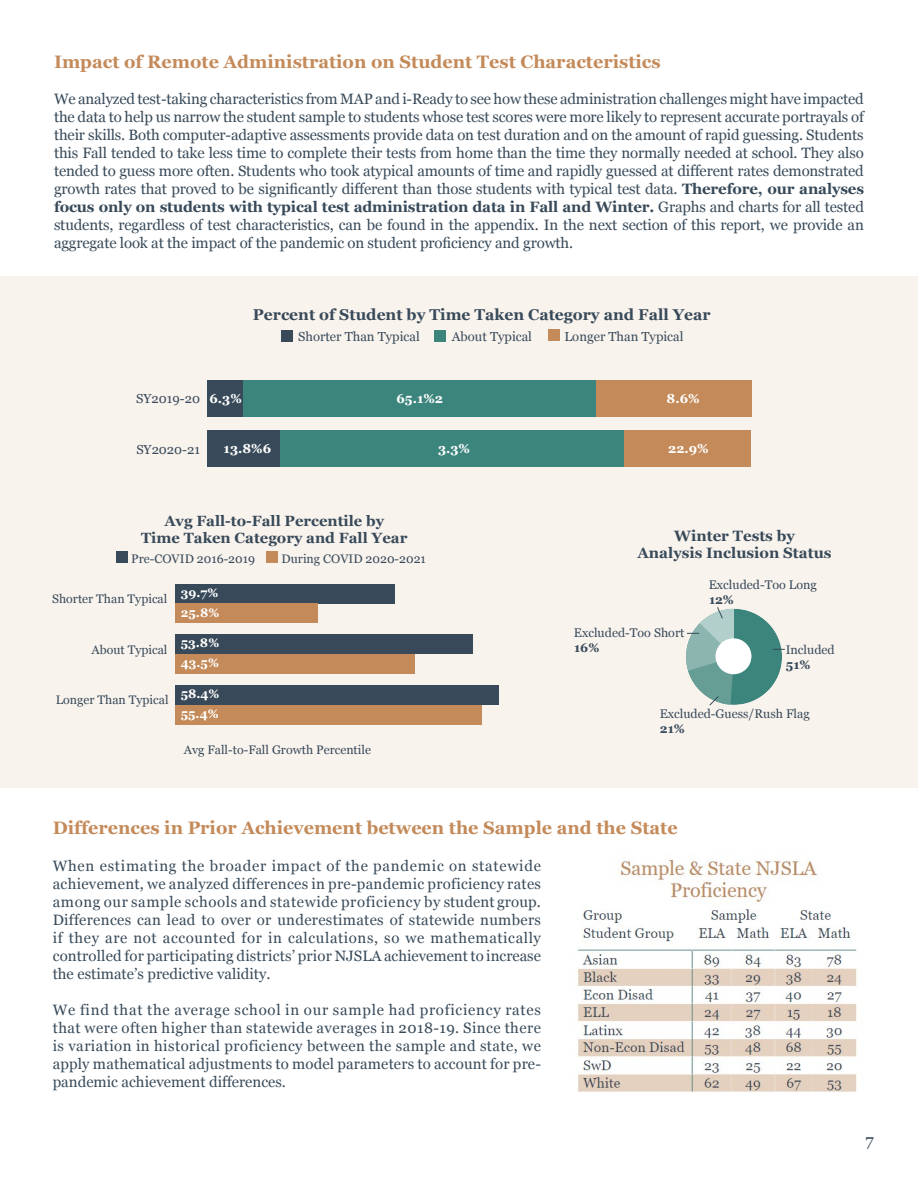
<style>
.page{position:relative;width:918px;height:1188px;background:#fff}
.page>*{position:absolute;margin:0;border:0;box-sizing:border-box;transform-origin:0 0}
.t1{font:700 18px "Georgia";color:#c48a59}
.t2{font:16.5px "Georgia";color:#384a59}
.t3{font:700 15.6px "Georgia";color:#384a59}
.t4{font:15px/18px "Georgia";color:#384a59;text-align:justify}
.t5{font:700 15px/17.5px "Georgia";color:#384a59;text-align:center}
.t6{font:700 14.85px/17.2px "Georgia";color:#384a59;text-align:center}
.t7{font:13.05px "Georgia";color:#384a59}
.t8{font:700 13.05px "Georgia";color:#fff}
.t9{font:12.45px "Georgia";color:#384a59}
.t10{font:700 12.45px "Georgia";color:#384a59}
.t11{font:12.3px "Georgia";color:#384a59}
.t12{font:700 12.3px/19.8px "Georgia";color:#fff}
.s1{font-weight:700}
</style>
<div class="page">
<div style="left:0;top:276px;width:918px;height:512px;background:#f9f3ee"></div>
<div style="left:281px;top:330px;width:12px;height:11px;background:#384a59"></div>
<div style="left:434px;top:330px;width:12px;height:11px;background:#3b857d"></div>
<div style="left:548px;top:329px;width:11px;height:12px;background:#c48a59"></div>
<div style="left:207px;top:380px;width:37px;height:37px;background:#384a59"></div>
<div style="left:244px;top:380px;width:352px;height:37px;background:#3b857d"></div>
<div style="left:596px;top:380px;width:155px;height:37px;background:#c48a59"></div>
<div style="left:207px;top:430px;width:73px;height:36px;background:#384a59"></div>
<div style="left:280px;top:430px;width:345px;height:36px;background:#3b857d"></div>
<div style="left:625px;top:430px;width:126px;height:36px;background:#c48a59"></div>
<div style="left:116px;top:552px;width:11px;height:11px;background:#384a59"></div>
<div style="left:267px;top:552px;width:11px;height:11px;background:#c48a59"></div>
<div style="left:175px;top:584px;width:220px;height:20px;background:#384a59"></div>
<div style="left:175px;top:604px;width:142px;height:19px;background:#c48a59"></div>
<div style="left:175px;top:634px;width:298px;height:20px;background:#384a59"></div>
<div style="left:175px;top:654px;width:240px;height:20px;background:#c48a59"></div>
<div style="left:175px;top:685px;width:324px;height:20px;background:#384a59"></div>
<div style="left:175px;top:705px;width:307px;height:20px;background:#c48a59"></div>
<svg style="left:686px;top:607px;width:99px;height:99px"></svg>
<img style="left:577px;top:859px;width:280px;height:233px">
<p class="t1" style="left:54px;top:48px;width:608px">Impact of Remote Administration on Student Test Characteristics</p>
<p class="t4" style="left:54px;top:89px;width:812px">We analyzed test-taking characteristics from MAP and i-Ready to see how these administration challenges might have impacted the data to help us narrow the student sample to students whose test scores were more likely to represent accurate portrayals of their skills. Both computer-adaptive assessments provide data on test duration and on the amount of rapid guessing. Students this Fall tended to take less time to complete their tests from home than the time they normally needed at school. They also tended to guess more often. Students who took atypical amounts of time and rapidly guessed at different rates demonstrated growth rates that proved to be significantly different than those students with typical test data. <span class="s1">Therefore, our analyses focus only on students with typical test administration data in Fall and Winter.</span> Graphs and charts for all tested students, regardless of test characteristics, can be found in the appendix. In the next section of this report, we provide an aggregate look at the impact of the pandemic on student proficiency and growth.</p>
<p class="t3" style="left:253px;top:302px;width:459px">Percent of Student by Time Taken Category and Fall Year</p>
<p class="t7" style="left:298px;top:327px;width:123px">Shorter Than Typical</p>
<p class="t7" style="left:452px;top:327px;width:82px">About Typical</p>
<p class="t7" style="left:564px;top:327px;width:121px">Longer Than Typical</p>
<p class="t7" style="left:136px;top:389px;width:65px">SY2019-20</p>
<p class="t7" style="left:136px;top:440px;width:65px">SY2020-21</p>
<p class="t8" style="left:210px;top:389px;width:34px">6.3%</p>
<p class="t8" style="left:397px;top:389px;width:48px">65.1%2</p>
<p class="t8" style="left:667px;top:389px;width:34px">8.6%</p>
<p class="t8" style="left:224px;top:438px;width:49px">13.8%6</p>
<p class="t8" style="left:438px;top:438px;width:34px">3.3%</p>
<p class="t8" style="left:668px;top:438px;width:42px">22.9%</p>
<p class="t6" style="left:141px;top:511px;width:268px">Avg Fall-to-Fall Percentile by<br>Time Taken Category and Fall Year</p>
<p class="t11" style="left:131px;top:550px;width:125px">Pre-COVID 2016-2019</p>
<p class="t11" style="left:282px;top:550px;width:146px">During COVID 2020-2021</p>
<p class="t12" style="left:181px;top:582px;width:40px">39.7%<br>25.8%</p>
<p class="t12" style="left:181px;top:633px;width:40px">53.8%<br>43.5%</p>
<p class="t12" style="left:181px;top:683px;width:40px">58.4%<br>55.4%</p>
<p class="t11" style="left:52px;top:590px;width:117px">Shorter Than Typical</p>
<p class="t11" style="left:92px;top:640px;width:77px">About Typical</p>
<p class="t11" style="left:56px;top:691px;width:114px">Longer Than Typical</p>
<p class="t11" style="left:184px;top:741px;width:189px">Avg Fall-to-Fall Growth Percentile</p>
<p class="t5" style="left:638px;top:526px;width:195px">Winter Tests by<br>Analysis Inclusion Status</p>
<p class="t9" style="left:574px;top:624px;width:112px">Excluded-Too Short</p>
<p class="t10" style="left:574px;top:639px;width:27px">16%</p>
<p class="t9" style="left:709px;top:576px;width:110px">Excluded-Too Long</p>
<p class="t10" style="left:709px;top:591px;width:26px">12%</p>
<p class="t9" style="left:786px;top:640px;width:50px">Included</p>
<p class="t10" style="left:786px;top:655px;width:26px">51%</p>
<p class="t9" style="left:660px;top:704px;width:152px">Excluded-Guess/Rush Flag</p>
<p class="t10" style="left:660px;top:719px;width:26px">21%</p>
<p class="t1" style="left:53px;top:814px;width:626px">Differences in Prior Achievement between the Sample and the State</p>
<p class="t4" style="left:53px;top:856px;width:490px">When estimating the broader impact of the pandemic on statewide achievement, we analyzed differences in pre-pandemic proficiency rates among our sample schools and statewide proficiency by student group.<br>Differences can lead to over or underestimates of statewide numbers if they are not accounted for in calculations, so we mathematically controlled for participating districts’ prior NJSLA achievement to increase the estimate’s predictive validity.</p>
<p class="t4" style="left:53px;top:1000px;width:490px">We find that the average school in our sample had proficiency rates that were often higher than statewide averages in 2018-19. Since there is variation in historical proficiency between the sample and state, we apply mathematical adjustments to model parameters to account for pre&shy;pandemic achievement differences.</p>
<p class="t2" style="left:866px;top:1129px;width:10px">7</p>
</div>
